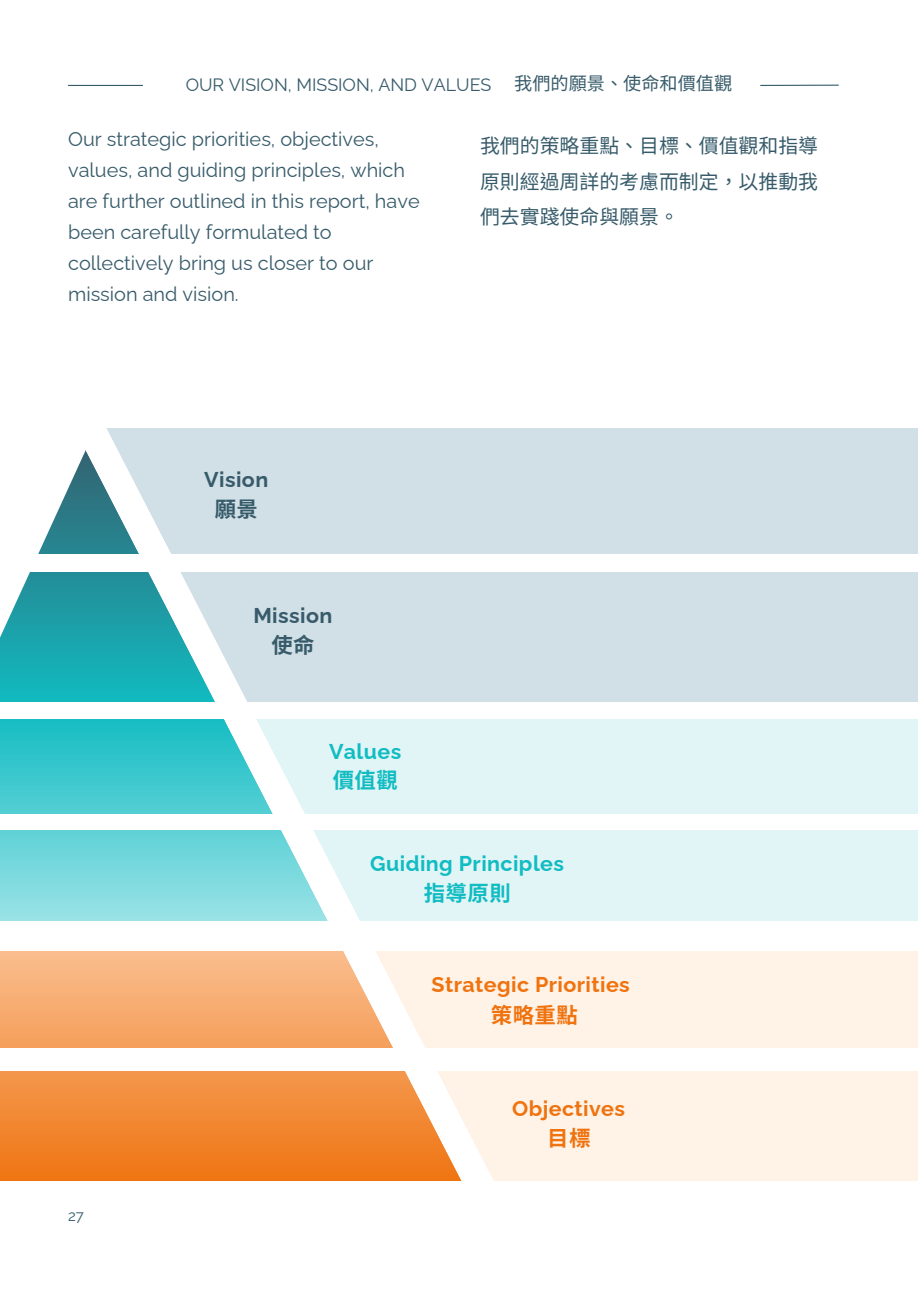
<style>
.page{position:relative;width:918px;height:1289px;background:#fff}
.page>*{position:absolute;margin:0;border:0;box-sizing:border-box;transform-origin:0 0}
.t1{font:700 21.45px "Raleway";letter-spacing:.02em;color:#ef730f}
.t2{font:700 21.45px "Raleway";letter-spacing:.02em;color:#11bcc2}
.t3{font:700 21.45px "Raleway";letter-spacing:.02em;color:#375b6a}
.t4{font:700 21.45px "Noto Sans HK";letter-spacing:.02em;color:#11bcc2}
.t5{font:700 21.45px "Noto Sans HK";color:#ef730f}
.t6{font:700 21.45px "Noto Sans HK";color:#375b6a}
.t7{font:19.95px/31px "Raleway";color:#375b6a}
.t8{font:19.95px/35.5px "Noto Sans HK";color:#375b6a;text-align:justify}
.t9{font:18.15px "Noto Sans HK";color:#375b6a}
.t10{font:17.85px "Raleway";color:#375b6a}
.t11{font:15px "Raleway";color:#375b6a}
</style>
<div class="page">
<div style="left:106px;top:428px;width:812px;height:274px;background:#d1e0e6"></div>
<div style="left:123px;top:706px;width:795px;height:215px;background:#e1f5f6"></div>
<div style="left:302px;top:931px;width:616px;height:249px;background:#fff2e6"></div>
<svg style="left:0;top:951px;width:77px;height:229px"></svg>
<svg style="left:0;top:719px;width:77px;height:202px"></svg>
<svg style="left:0;top:469px;width:77px;height:233px"></svg>
<div style="left:0;top:555px;width:918px;height:17px;background:#fff"></div>
<div style="left:0;top:813px;width:918px;height:16px;background:#fff"></div>
<div style="left:0;top:702px;width:918px;height:16px;background:#fff"></div>
<div style="left:0;top:921px;width:918px;height:29px;background:#fff"></div>
<div style="left:0;top:1048px;width:918px;height:22px;background:#fff"></div>
<svg style="left:77px;top:428px;width:423px;height:753px"></svg>
<hr style="left:68px;top:85px;width:75px;height:1px;background:#375b6a">
<hr style="left:760px;top:85px;width:79px;height:1px;background:#375b6a">
<h2 class="t10" style="left:186px;top:74px;width:307px">OUR VISION, MISSION, AND VALUES</h2>
<h1 class="t9" style="left:514px;top:69px;width:219px">我們的願景、使命和價值觀</h1>
<p class="t7" style="left:68px;top:123px;width:353px">Our strategic priorities, objectives, values, and guiding principles, which are further outlined in this report, have been carefully formulated to collectively bring us closer to our mission and vision.</p>
<h3 class="t8" style="left:480px;top:126px;width:340px">我們的策略重點、目標、價值觀和指導原則經過周詳的考慮而制定，以推動我們去實踐使命與願景。</h3>
<h3 class="t3" style="left:204px;top:467px;width:66px">Vision</h3>
<h2 class="t6" style="left:215px;top:491px;width:45px">願景</h2>
<h1 class="t3" style="left:253px;top:603px;width:81px">Mission</h1>
<h2 class="t6" style="left:271px;top:627px;width:45px">使命</h2>
<h1 class="t2" style="left:329px;top:738px;width:74px">Values</h1>
<h2 class="t4" style="left:333px;top:763px;width:67px">價值觀</h2>
<h4 class="t2" style="left:370px;top:851px;width:195px">Guiding Principles</h4>
<h1 class="t4" style="left:424px;top:875px;width:88px">指導原則</h1>
<h1 class="t1" style="left:432px;top:972px;width:200px">Strategic Priorities</h1>
<h2 class="t5" style="left:491px;top:997px;width:88px">策略重點</h2>
<p class="t11" style="left:68px;top:1206px;width:17px">27</p>
<h1 class="t1" style="left:512px;top:1095px;width:114px">Objectives</h1>
<h2 class="t5" style="left:547px;top:1120px;width:45px">目標</h2>
</div>
